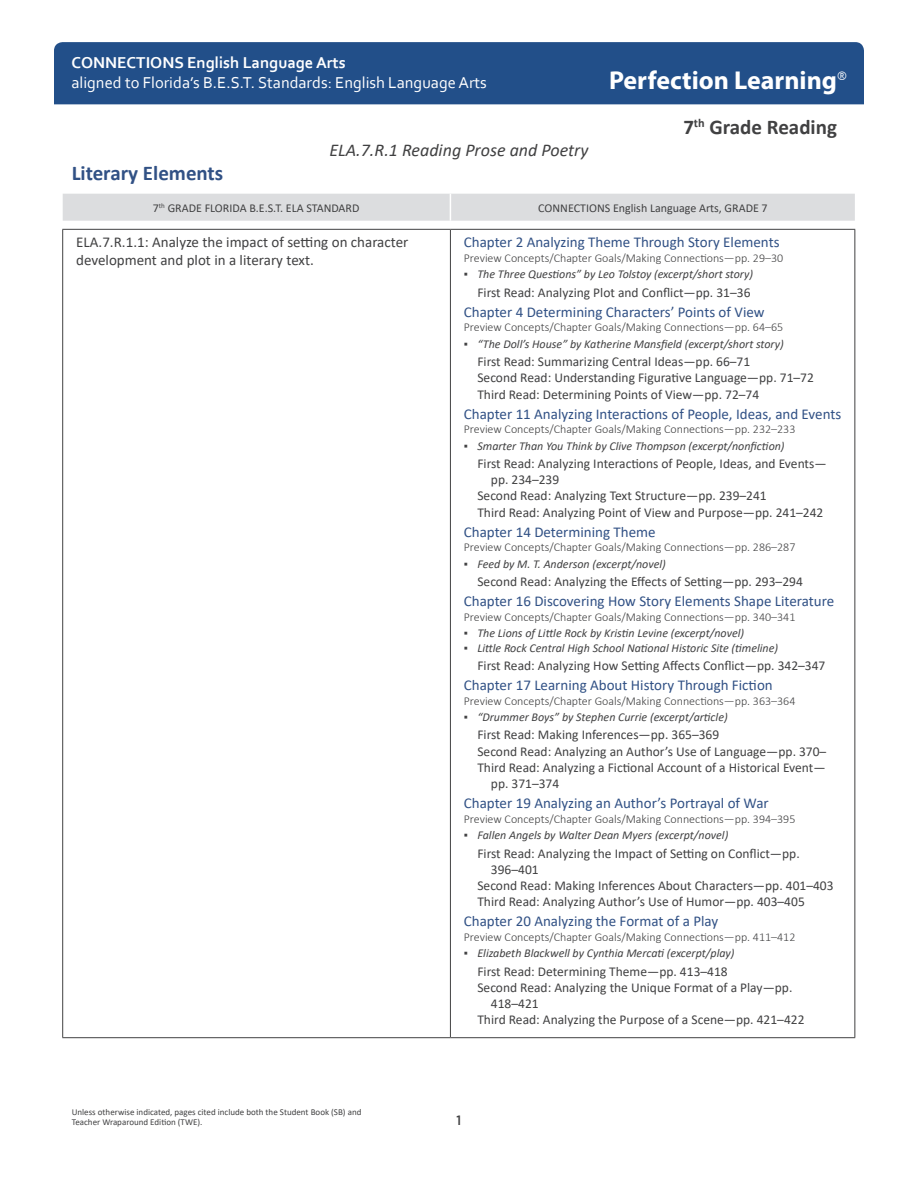
<style>
.page{position:relative;width:918px;height:1188px;background:#fff}
.page>*{position:absolute;margin:0;border:0;box-sizing:border-box;transform-origin:0 0}
.t1{font:700 25.95px "Myriad Pro";color:#fff}
.Perfection_Subsectio{font:700 21px "Calibri";color:#315185}
.t2{font:700 21px "Calibri";color:#414142}
.t3{font:italic 18px "Calibri";color:#414142}
.t4{font:16.5px "Corbel";color:#fff}
.t5{font:700 16.5px "Corbel";color:#fff}
.FL_BEST_Citations_Ch{font:15px "Calibri";color:#315185}
.FL_BEST_Standard{font:15px/18px "Calibri";color:#414142}
.FL_BEST_Citations_1s{font:13.5px/16.2px "Calibri";color:#414142}
.t6{font:500 13.5px "Gotham Narrow";color:#414142}
.Chapter_intro{font:300 12px "Calibri";color:#414142}
.t7{font:italic 12px "Calibri";color:#414142}
.Calibri_Table_header{font:12px "Calibri";color:#414142}
.t8{font:9px/10.8px "Calibri";color:#414142}
.s1{font-style:normal}
</style>
<div class="page">
<div style="left:54px;top:42px;width:810px;height:62px;background:#224f89"></div>
<hr style="left:450px;top:230px;width:1px;height:807px;background:#414142">
<div style="left:63px;top:194px;width:792px;height:27px;background:#dcdddf"></div>
<hr style="left:62px;top:229px;width:388px;height:1px;background:#414142">
<hr style="left:62px;top:230px;width:1px;height:807px;background:#414142">
<hr style="left:450px;top:229px;width:405px;height:1px;background:#414142">
<hr style="left:854px;top:230px;width:1px;height:807px;background:#414142">
<hr style="left:62px;top:1037px;width:388px;height:1px;background:#414142">
<hr style="left:450px;top:1037px;width:405px;height:1px;background:#414142">
<p class="t5" style="left:71px;top:52px;width:276px">CONNECTIONS English Language Arts</p>
<p class="t4" style="left:71px;top:72px;width:417px">aligned to Florida’s B.E.S.T. Standards: English Language Arts</p>
<h3 class="t3" style="left:329px;top:138px;width:261px">ELA.7.R.1 Reading Prose and Poetry</h3>
<h1 class="t1" style="left:609px;top:63px;width:239px">Perfection Learning<sup>®</sup></h1>
<h2 class="t2" style="left:683px;top:113px;width:155px">7<sup>th</sup> Grade Reading</h2>
<p class="Perfection_Subsectio" style="left:72px;top:158px;width:153px">Literary Elements</p>
<p class="Calibri_Table_header" style="left:153px;top:199px;width:208px">7<sup>th</sup> GRADE FLORIDA B.E.S.T. ELA STANDARD</p>
<p class="Calibri_Table_header" style="left:538px;top:199px;width:231px">CONNECTIONS English Language Arts, GRADE 7</p>
<p class="FL_BEST_Standard" style="left:76px;top:233px;width:334px">ELA.7.R.1.1: Analyze the impact of setting on character development and plot in a literary text.</p>
<p class="FL_BEST_Citations_Ch" style="left:464px;top:232px;width:317px">Chapter 2 Analyzing Theme Through Story Elements</p>
<p class="Chapter_intro" style="left:464px;top:250px;width:321px">Preview Concepts/Chapter Goals/Making Connections—pp. 29–30</p>
<p class="t7" style="left:464px;top:266px;width:291px"><span class="s1">▪</span> The Three Questions” by Leo Tolstoy (excerpt/short story)</p>
<p class="FL_BEST_Citations_1s" style="left:477px;top:284px;width:275px">First Read: Analyzing Plot and Conflict—pp. 31–36</p>
<p class="FL_BEST_Citations_Ch" style="left:464px;top:301px;width:302px">Chapter 4 Determining Characters’ Points of View</p>
<p class="Chapter_intro" style="left:464px;top:320px;width:321px">Preview Concepts/Chapter Goals/Making Connections—pp. 64–65</p>
<p class="t7" style="left:464px;top:335px;width:321px"><span class="s1">▪</span> “The Doll’s House” by Katherine Mansfield (excerpt/short story)</p>
<p class="FL_BEST_Citations_1s" style="left:477px;top:353px;width:274px">First Read: Summarizing Central Ideas—pp. 66–71</p>
<p class="FL_BEST_Citations_1s" style="left:477px;top:369px;width:338px">Second Read: Understanding Figurative Language—pp. 71–72</p>
<p class="FL_BEST_Citations_1s" style="left:477px;top:386px;width:283px">Third Read: Determining Points of View—pp. 72–74</p>
<p class="FL_BEST_Citations_Ch" style="left:464px;top:403px;width:379px">Chapter 11 Analyzing Interactions of People, Ideas, and Events</p>
<p class="Chapter_intro" style="left:464px;top:422px;width:333px">Preview Concepts/Chapter Goals/Making Connections—pp. 232–233</p>
<p class="t7" style="left:464px;top:437px;width:322px"><span class="s1">▪</span> Smarter Than You Think by Clive Thompson (excerpt/nonfiction)</p>
<p class="FL_BEST_Citations_1s" style="left:491px;top:455px;width:337px;text-indent:-14px">First Read: Analyzing Interactions of People, Ideas, and Events— pp. 234–239</p>
<p class="FL_BEST_Citations_1s" style="left:477px;top:487px;width:291px">Second Read: Analyzing Text Structure—pp. 239–241</p>
<p class="FL_BEST_Citations_1s" style="left:477px;top:504px;width:348px">Third Read: Analyzing Point of View and Purpose—pp. 241–242</p>
<p class="FL_BEST_Citations_Ch" style="left:464px;top:521px;width:193px">Chapter 14 Determining Theme</p>
<p class="Chapter_intro" style="left:464px;top:540px;width:333px">Preview Concepts/Chapter Goals/Making Connections—pp. 286–287</p>
<p class="t7" style="left:464px;top:555px;width:203px"><span class="s1">▪</span> Feed by M. T. Anderson (excerpt/novel)</p>
<p class="FL_BEST_Citations_1s" style="left:477px;top:573px;width:327px">Second Read: Analyzing the Effects of Setting—pp. 293–294</p>
<p class="FL_BEST_Citations_Ch" style="left:464px;top:591px;width:372px">Chapter 16 Discovering How Story Elements Shape Literature</p>
<p class="Chapter_intro" style="left:464px;top:609px;width:333px">Preview Concepts/Chapter Goals/Making Connections—pp. 340–341</p>
<p class="t7" style="left:464px;top:625px;width:282px"><span class="s1">▪</span> The Lions of Little Rock by Kristin Levine (excerpt/novel)</p>
<p class="t7" style="left:464px;top:639px;width:316px"><span class="s1">▪</span> Little Rock Central High School National Historic Site (timeline)</p>
<p class="FL_BEST_Citations_1s" style="left:477px;top:657px;width:350px">First Read: Analyzing How Setting Affects Conflict—pp. 342–347</p>
<p class="FL_BEST_Citations_Ch" style="left:464px;top:675px;width:310px">Chapter 17 Learning About History Through Fiction</p>
<p class="Chapter_intro" style="left:464px;top:693px;width:333px">Preview Concepts/Chapter Goals/Making Connections—pp. 363–364</p>
<p class="t7" style="left:464px;top:709px;width:265px"><span class="s1">▪</span> “Drummer Boys” by Stephen Currie (excerpt/article)</p>
<p class="FL_BEST_Citations_1s" style="left:477px;top:727px;width:243px">First Read: Making Inferences—pp. 365–369</p>
<p class="FL_BEST_Citations_1s" style="left:477px;top:743px;width:350px">Second Read: Analyzing an Author’s Use of Language—pp. 370–</p>
<p class="FL_BEST_Citations_1s" style="left:491px;top:759px;width:336px;text-indent:-14px">Third Read: Analyzing a Fictional Account of a Historical Event— pp. 371–374</p>
<p class="FL_BEST_Citations_Ch" style="left:464px;top:793px;width:306px">Chapter 19 Analyzing an Author’s Portrayal of War</p>
<p class="Chapter_intro" style="left:464px;top:811px;width:333px">Preview Concepts/Chapter Goals/Making Connections—pp. 394–395</p>
<p class="t7" style="left:464px;top:827px;width:266px"><span class="s1">▪</span> Fallen Angels by Walter Dean Myers (excerpt/novel)</p>
<p class="FL_BEST_Citations_1s" style="left:491px;top:845px;width:310px;text-indent:-14px">First Read: Analyzing the Impact of Setting on Conflict—pp.<br>396–401</p>
<p class="FL_BEST_Citations_1s" style="left:477px;top:877px;width:358px">Second Read: Making Inferences About Characters—pp. 401–403</p>
<p class="FL_BEST_Citations_1s" style="left:477px;top:893px;width:329px">Third Read: Analyzing Author’s Use of Humor—pp. 403–405</p>
<p class="FL_BEST_Citations_Ch" style="left:464px;top:911px;width:256px">Chapter 20 Analyzing the Format of a Play</p>
<p class="Chapter_intro" style="left:464px;top:929px;width:333px">Preview Concepts/Chapter Goals/Making Connections—pp. 411–412</p>
<p class="t7" style="left:464px;top:945px;width:272px"><span class="s1">▪</span> Elizabeth Blackwell by Cynthia Mercati (excerpt/play)</p>
<p class="FL_BEST_Citations_1s" style="left:477px;top:963px;width:252px">First Read: Determining Theme—pp. 413–418</p>
<p class="FL_BEST_Citations_1s" style="left:491px;top:979px;width:303px;text-indent:-14px">Second Read: Analyzing the Unique Format of a Play—pp.<br>418–421</p>
<p class="FL_BEST_Citations_1s" style="left:477px;top:1011px;width:329px">Third Read: Analyzing the Purpose of a Scene—pp. 421–422</p>
<p class="t8" style="left:72px;top:1106px;width:291px">Unless otherwise indicated, pages cited include both the Student Book (SB) and<br>Teacher Wraparound Edition (TWE).</p>
<p class="t6" style="left:456px;top:1112px;width:6px">1</p>
</div>
